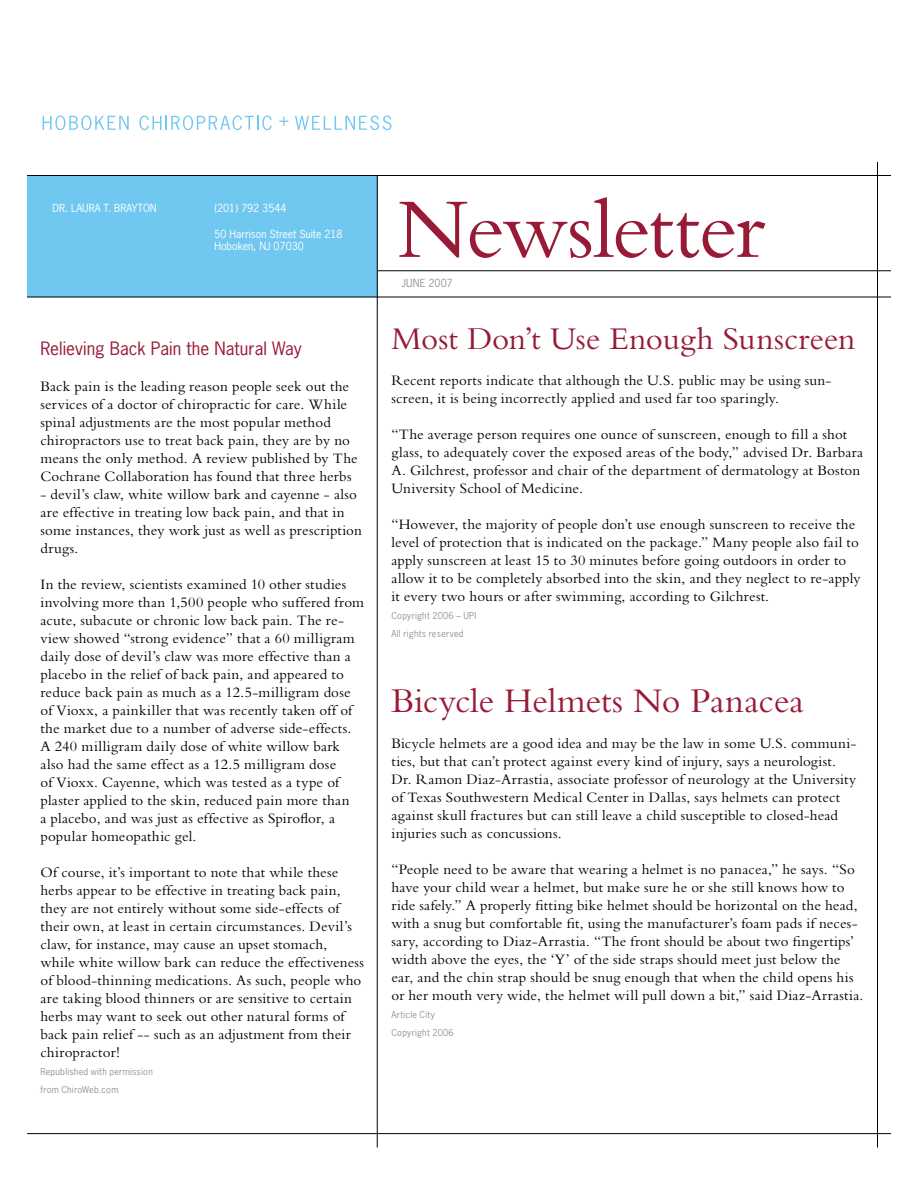
<style>
.page{position:relative;width:918px;height:1188px;background:#fff}
.page>*{position:absolute;margin:0;border:0;box-sizing:border-box;transform-origin:0 0}
.t1{font:88.5px "Bembo";letter-spacing:-.025em;color:#981a36}
.t2{font:36px "Bembo";letter-spacing:-.005em;color:#981a36}
.t3{font:33px "Bembo";color:#981a36}
.t4{font:17.4px "News Gothic";letter-spacing:.005em;color:#981a36}
.t5{font:15px/18px "Bembo";letter-spacing:.01em;color:#000}
.t6{font:10.5px/12.6px "News Gothic";color:#fff}
.t7{font:10.5px "News Gothic";letter-spacing:.01em;color:#939598}
.t8{font:9px/18px "News Gothic";letter-spacing:.03em;color:#939598}
</style>
<div class="page">
<div style="left:27px;top:176px;width:351px;height:121px;background:#70c8f1"></div>
<svg style="left:43px;top:116px;width:86px;height:14px"></svg>
<svg style="left:139px;top:116px;width:133px;height:14px"></svg>
<svg style="left:279px;top:117px;width:9px;height:9px"></svg>
<svg style="left:295px;top:116px;width:97px;height:14px"></svg>
<hr style="left:27px;top:175px;width:864px;height:1px;background:#000">
<hr style="left:27px;top:1133px;width:864px;height:1px;background:#000">
<hr style="left:877px;top:162px;width:1px;height:986px;background:#000">
<hr style="left:377px;top:176px;width:1px;height:972px;background:#000">
<hr style="left:27px;top:297px;width:864px;height:1px;background:#000">
<hr style="left:378px;top:270px;width:513px;height:1px;background:#000">
<p class="t6" style="left:52px;top:202px;width:106px">DR. LAURA T. BRAYTON</p>
<p class="t6" style="left:214px;top:202px;width:73px">(201) 792 3544</p>
<p class="t6" style="left:214px;top:227px;width:130px">50 Harrison Street Suite 218<br>Hoboken, NJ 07030</p>
<p class="t4" style="left:40px;top:337px;width:263px">Relieving Back Pain the Natural Way</p>
<p class="t5" style="left:40px;top:377px;width:319px">Back pain is the leading reason people seek out the services of a doctor of chiropractic for care. While spinal adjustments are the most popular method chiropractors use to treat back pain, they are by no means the only method. A review published by The Cochrane Collaboration has found that three herbs</p>
<p class="t5" style="left:40px;top:485px;width:323px">- devil’s claw, white willow bark and cayenne - also are effective in treating low back pain, and that in some instances, they work just as well as prescription drugs.</p>
<p class="t5" style="left:40px;top:575px;width:325px">In the review, scientists examined 10 other studies involving more than 1,500 people who suffered from acute, subacute or chronic low back pain. The re&shy;view showed “strong evidence” that a 60 milligram daily dose of devil’s claw was more effective than a placebo in the relief of back pain, and appeared to reduce back pain as much as a 12.5-milligram dose of Vioxx, a painkiller that was recently taken off of the market due to a number of adverse side-effects.<br>A 240 milligram daily dose of white willow bark also had the same effect as a 12.5 milligram dose<br>of Vioxx. Cayenne, which was tested as a type of plaster applied to the skin, reduced pain more than<br>a placebo, and was just as effective as Spiroflor, a popular homeopathic gel.</p>
<p class="t5" style="left:40px;top:863px;width:325px">Of course, it’s important to note that while these herbs appear to be effective in treating back pain, they are not entirely without some side-effects of their own, at least in certain circumstances. Devil’s claw, for instance, may cause an upset stomach, while white willow bark can reduce the effectiveness of blood-thinning medications. As such, people who are taking blood thinners or are sensitive to certain herbs may want to seek out other natural forms of back pain relief -- such as an adjustment from their chiropractor!</p>
<p class="t8" style="left:40px;top:1063px;width:114px">Republished with permission from ChiroWeb.com</p>
<h1 class="t1" style="left:397px;top:178px;width:369px">Newsletter</h1>
<p class="t7" style="left:402px;top:276px;width:52px">jun e 2007</p>
<h3 class="t3" style="left:392px;top:320px;width:465px">Most Don’t Use Enough Sunscreen</h3>
<p class="t5" style="left:392px;top:371px;width:442px">Recent reports indicate that although the U.S. public may be using sun&shy;screen, it is being incorrectly applied and used far too sparingly.</p>
<p class="t5" style="left:392px;top:425px;width:473px">“The average person requires one ounce of sunscreen, enough to fill a shot glass, to adequately cover the exposed areas of the body,” advised Dr. Barbara A. Gilchrest, professor and chair of the department of dermatology at Boston University School of Medicine.</p>
<p class="t5" style="left:392px;top:515px;width:471px">“However, the majority of people don’t use enough sunscreen to receive the level of protection that is indicated on the package.” Many people also fail to apply sunscreen at least 15 to 30 minutes before going outdoors in order to allow it to be completely absorbed into the skin, and they neglect to re-apply it every two hours or after swimming, according to Gilchrest.</p>
<p class="t8" style="left:392px;top:607px;width:86px">Copyright 2006 – UPI<br>All rights reserved</p>
<h2 class="t2" style="left:392px;top:680px;width:414px">Bicycle Helmets No Panacea</h2>
<p class="t5" style="left:392px;top:734px;width:466px">Bicycle helmets are a good idea and may be the law in some U.S. communi&shy;ties, but that can’t protect against every kind of injury, says a neurologist.<br>Dr. Ramon Diaz-Arrastia, associate professor of neurology at the University of Texas Southwestern Medical Center in Dallas, says helmets can protect against skull fractures but can still leave a child susceptible to closed-head injuries such as concussions.</p>
<p class="t5" style="left:392px;top:860px;width:473px">“People need to be aware that wearing a helmet is no panacea,” he says. “So have your child wear a helmet, but make sure he or she still knows how to ride safely.” A properly fitting bike helmet should be horizontal on the head, with a snug but comfortable fit, using the manufacturer’s foam pads if neces&shy;sary, according to Diaz-Arrastia. “The front should be about two fingertips’ width above the eyes, the ‘Y’ of the side straps should meet just below the ear, and the chin strap should be snug enough that when the child opens his or her mouth very wide, the helmet will pull down a bit,” said Diaz-Arrastia.</p>
<p class="t8" style="left:392px;top:1006px;width:64px">Article City<br>Copyright 2006</p>
</div>
